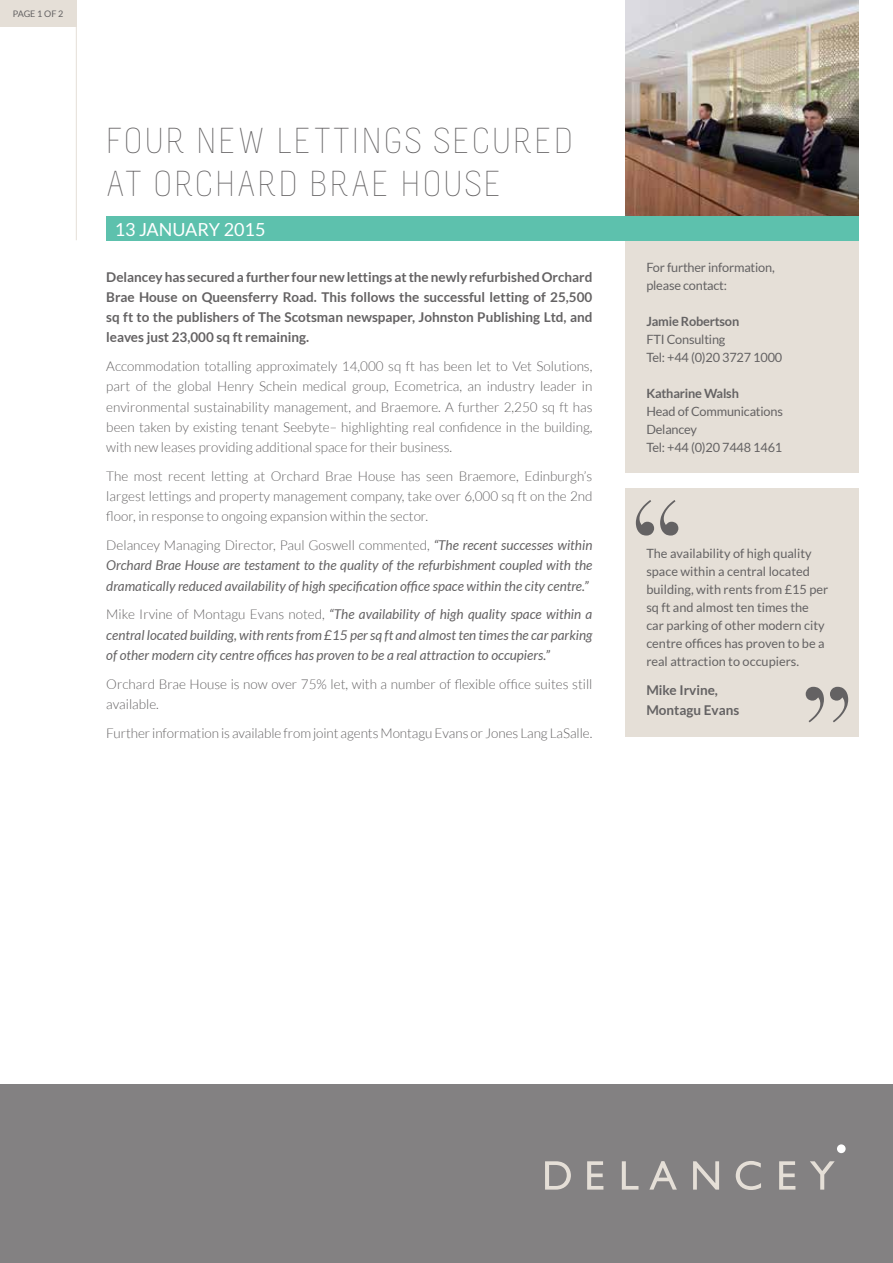
<style>
.page{position:relative;width:893px;height:1263px;background:#fff}
.page>*{position:absolute;margin:0;border:0;box-sizing:border-box;transform-origin:0 0}
.t1{font:300 36px/43.2px "Melbourne";letter-spacing:.05em;color:#646263}
.t2{font:18px "Lato";color:#fff}
.t3{font:300 13.5px/20.2px "Lato";color:#646263;text-align:justify}
.t4{font:italic 13.5px/20.2px "Lato";color:#646263;text-align:justify}
.t5{font:700 13.5px/20.2px "Lato";color:#646263;text-align:justify}
.t6{font:12.75px/18px "Lato";color:#646263}
.t7{font:700 12.75px "Lato";letter-spacing:-.015em;color:#646263}
.t8{font:9px "Lato";letter-spacing:-.01em;color:#646263}
.s1{font-weight:300;font-style:normal}
</style>
<div class="page">
<img style="left:625px;top:0;width:234px;height:217px">
<div style="left:0;top:1084px;width:893px;height:179px;background:#838182"></div>
<div style="left:837px;top:1144px;width:9px;height:9px;background:#fff;border-radius:50%"></div>
<svg style="left:545px;top:1161px;width:26px;height:28px"></svg>
<svg style="left:587px;top:1161px;width:16px;height:28px"></svg>
<svg style="left:622px;top:1161px;width:16px;height:28px"></svg>
<svg style="left:649px;top:1161px;width:28px;height:28px"></svg>
<svg style="left:693px;top:1161px;width:26px;height:28px"></svg>
<svg style="left:736px;top:1161px;width:25px;height:29px"></svg>
<svg style="left:779px;top:1161px;width:16px;height:28px"></svg>
<svg style="left:810px;top:1161px;width:25px;height:28px"></svg>
<div style="left:625px;top:488px;width:234px;height:248px;background:#e5dfd7"></div>
<svg style="left:636px;top:500px;width:42px;height:35px"></svg>
<svg style="left:806px;top:687px;width:42px;height:35px"></svg>
<div style="left:0;top:0;width:76px;height:27px;background:#e5dfd7"></div>
<hr style="left:76px;top:0;width:1px;height:240px;background:#e5dfd7">
<div style="left:625px;top:240px;width:234px;height:233px;background:#e5dfd7"></div>
<div style="left:106px;top:217px;width:753px;height:24px;background:#5dc1ad"></div>
<p class="t8" style="left:13px;top:9px;width:52px">PAGE 1 OF 2</p>
<h1 class="t1" style="left:106px;top:119px;width:469px">FOUR NEW LETTINGS SECURED<br>AT ORCHARD BRAE HOUSE</h1>
<h2 class="t2" style="left:115px;top:219px;width:152px">13 JANUARY 2015</h2>
<p class="t5" style="left:106px;top:266px;width:488px">Delancey has secured a further four new lettings at the newly refurbished Orchard Brae House on Queensferry Road. This follows the successful letting of 25,500 sq ft to the publishers of The Scotsman newspaper, Johnston Publishing Ltd, and leaves just 23,000 sq ft remaining.</p>
<p class="t3" style="left:106px;top:356px;width:488px">Accommodation totalling approximately 14,000 sq ft has been let to Vet Solutions, part of the global Henry Schein medical group, Ecometrica, an industry leader in environmental sustainability management, and Braemore. A further 2,250 sq ft has been taken by existing tenant Seebyte– highlighting real confidence in the building, with new leases providing additional space for their business.</p>
<p class="t3" style="left:106px;top:466px;width:488px">The most recent letting at Orchard Brae House has seen Braemore, Edinburgh’s largest lettings and property management company, take over 6,000 sq ft on the 2nd floor, in response to ongoing expansion within the sector.</p>
<p class="t4" style="left:106px;top:535px;width:488px"><span class="s1">Delancey Managing Director, Paul Goswell commented,</span> “The recent successes within Orchard Brae House are testament to the quality of the refurbishment coupled with the dramatically reduced availability of high specification office space within the city centre.”</p>
<p class="t4" style="left:106px;top:605px;width:488px"><span class="s1">Mike Irvine of Montagu Evans noted,</span> “The availability of high quality space within a central located building, with rents from £15 per sq ft and almost ten times the car parking of other modern city centre offices has proven to be a real attraction to occupiers.”</p>
<p class="t3" style="left:106px;top:674px;width:488px">Orchard Brae House is now over 75% let, with a number of flexible office suites still available.</p>
<p class="t3" style="left:106px;top:723px;width:487px">Further information is available from joint agents Montagu Evans or Jones Lang LaSalle.</p>
<p class="t6" style="left:646px;top:258px;width:130px">For further information, please contact:</p>
<p class="t7" style="left:646px;top:314px;width:94px">Jamie Robertson</p>
<p class="t6" style="left:646px;top:330px;width:137px">FTI Consulting<br>Tel: +44 (0)20 3727 1000</p>
<p class="t7" style="left:646px;top:386px;width:94px">Katharine Walsh</p>
<p class="t6" style="left:646px;top:402px;width:138px">Head of Communications<br>Delancey<br>Tel: +44 (0)20 7448 1461</p>
<p class="t6" style="left:646px;top:544px;width:183px">The availability of high quality space within a central located building, with rents from £15 per sq ft and almost ten times the car parking of other modern city centre offices has proven to be a real attraction to occupiers.</p>
<p class="t5" style="left:646px;top:679px;width:94px">Mike Irvine,<br>Montagu Evans</p>
</div>
